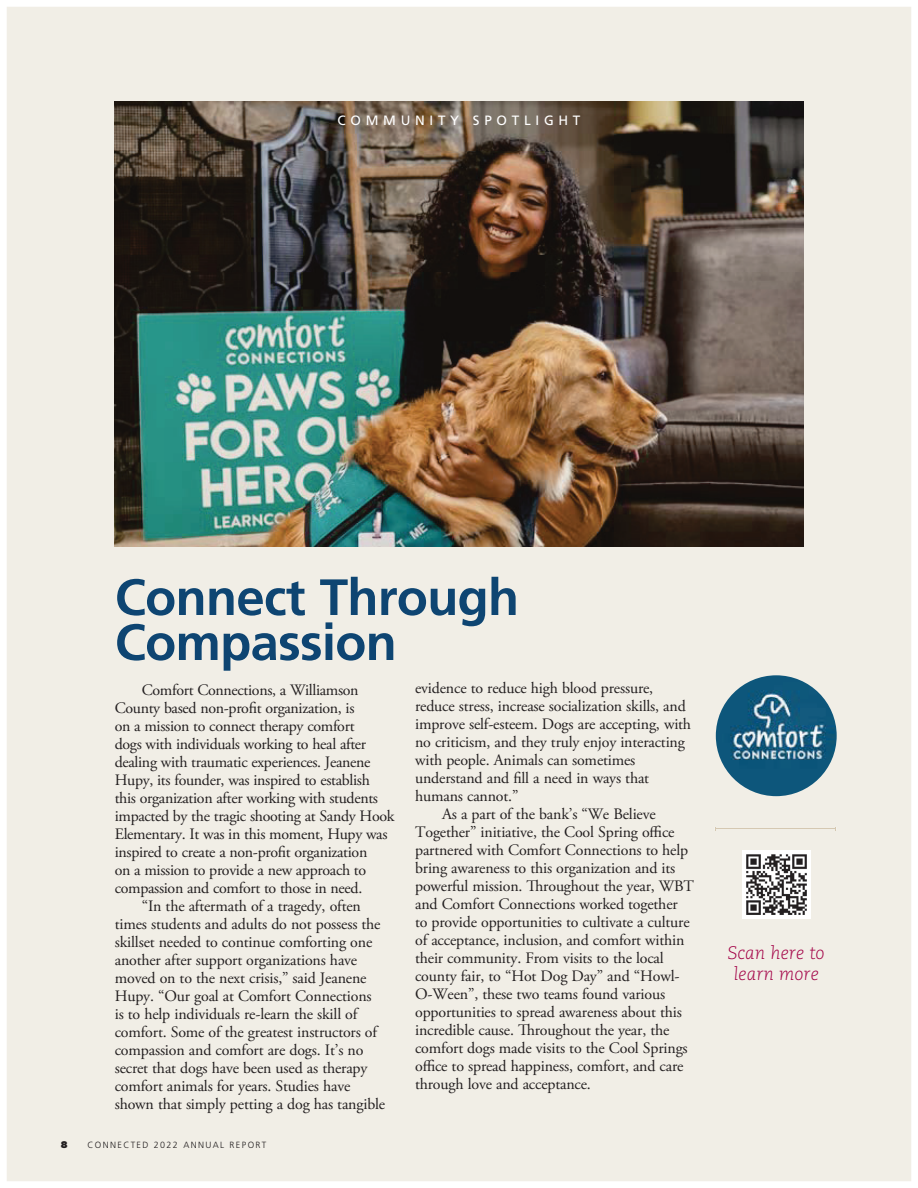
<style>
.page{position:relative;width:918px;height:1188px;background:#fff}
.page>*{position:absolute;margin:0;border:0;box-sizing:border-box;transform-origin:0 0}
.t1{font:700 51px/45px "Frutiger";letter-spacing:-.015em;color:#0e4572}
.t2{font:italic 300 18px/21px "Caecilia LT Pro 46";letter-spacing:.01em;color:#a30146;text-align:center}
.t3{font:15.9px "Adobe Garamond Pro";letter-spacing:-.01em;color:#231f20}
.t4{font:13.5px "Frutiger";letter-spacing:.35em;color:#fff}
.t5{font:300 9px "Frutiger";letter-spacing:.15em;color:#231f20}
.t6{font:800 9px "Futura";color:#231f20}
</style>
<div class="page">
<div style="left:7px;top:7px;width:904px;height:1174px;background:#f1eee6"></div>
<img style="left:115px;top:101px;width:688px;height:446px">
<hr style="left:716px;top:828px;width:120px;height:1px;background:#d5c8b2">
<img style="left:742px;top:850px;width:68px;height:68px">
<img style="left:716px;top:675px;width:121px;height:121px;border-radius:50%">
<p class="t4" style="left:338px;top:115px;width:244px">COMMUNITY SPOTLIGHT</p>
<h1 class="t1" style="left:115px;top:579px;width:406px">Connect Through<br>Compassion</h1>
<p class="t3" style="left:142px;top:683px;width:218px">Comfort Connections, a Williamson</p>
<p class="t3" style="left:115px;top:701px;width:241px">County based non-profit organization, is</p>
<p class="t3" style="left:115px;top:719px;width:241px">on a mission to connect therapy comfort</p>
<p class="t3" style="left:115px;top:737px;width:253px">dogs with individuals working to heal after</p>
<p class="t3" style="left:115px;top:755px;width:257px">dealing with traumatic experiences. Jeanene</p>
<p class="t3" style="left:115px;top:773px;width:257px">Hupy, its founder, was inspired to establish</p>
<p class="t3" style="left:115px;top:791px;width:265px">this organization after working with students</p>
<p class="t3" style="left:115px;top:809px;width:281px">impacted by the tragic shooting at Sandy Hook</p>
<p class="t3" style="left:115px;top:827px;width:274px">Elementary. It was in this moment, Hupy was</p>
<p class="t3" style="left:115px;top:845px;width:254px">inspired to create a non-profit organization</p>
<p class="t3" style="left:115px;top:863px;width:253px">on a mission to provide a new approach to</p>
<p class="t3" style="left:115px;top:881px;width:249px">compassion and comfort to those in need.</p>
<p class="t3" style="left:142px;top:899px;width:221px">“In the aftermath of a tragedy, often</p>
<p class="t3" style="left:115px;top:917px;width:267px">times students and adults do not possess the</p>
<p class="t3" style="left:115px;top:935px;width:259px">skillset needed to continue comforting one</p>
<p class="t3" style="left:115px;top:953px;width:244px">another after support organizations have</p>
<p class="t3" style="left:115px;top:971px;width:253px">moved on to the next crisis,” said Jeanene</p>
<p class="t3" style="left:115px;top:989px;width:259px">Hupy. “Our goal at Comfort Connections</p>
<p class="t3" style="left:115px;top:1007px;width:244px">is to help individuals re-learn the skill of</p>
<p class="t3" style="left:115px;top:1025px;width:264px">comfort. Some of the greatest instructors of</p>
<p class="t3" style="left:115px;top:1043px;width:250px">compassion and comfort are dogs. It’s no</p>
<p class="t3" style="left:115px;top:1061px;width:254px">secret that dogs have been used as therapy</p>
<p class="t3" style="left:115px;top:1079px;width:237px">comfort animals for years. Studies have</p>
<p class="t3" style="left:115px;top:1097px;width:272px">shown that simply petting a dog has tangible</p>
<p class="t6" style="left:61px;top:1141px;width:9px">8</p>
<p class="t5" style="left:88px;top:1141px;width:180px">CONNECTED 2022 ANNUAL REPORT</p>
<p class="t3" style="left:415px;top:682px;width:240px">evidence to reduce high blood pressure,</p>
<p class="t3" style="left:415px;top:700px;width:272px">reduce stress, increase socialization skills, and</p>
<p class="t3" style="left:415px;top:718px;width:278px">improve self-esteem. Dogs are accepting, with</p>
<p class="t3" style="left:415px;top:736px;width:271px">no criticism, and they truly enjoy interacting</p>
<p class="t3" style="left:415px;top:754px;width:222px">with people. Animals can sometimes</p>
<p class="t3" style="left:415px;top:772px;width:236px">understand and fill a need in ways that</p>
<p class="t3" style="left:415px;top:790px;width:105px">humans cannot.”</p>
<p class="t3" style="left:442px;top:808px;width:215px">As a part of the bank’s “We Believe</p>
<p class="t3" style="left:415px;top:826px;width:261px">Together” initiative, the Cool Spring office</p>
<p class="t3" style="left:415px;top:844px;width:275px">partnered with Comfort Connections to help</p>
<p class="t3" style="left:415px;top:862px;width:262px">bring awareness to this organization and its</p>
<p class="t3" style="left:415px;top:880px;width:280px">powerful mission. Throughout the year, WBT</p>
<p class="t3" style="left:415px;top:898px;width:264px">and Comfort Connections worked together</p>
<p class="t3" style="left:415px;top:916px;width:276px">to provide opportunities to cultivate a culture</p>
<p class="t3" style="left:415px;top:934px;width:271px">of acceptance, inclusion, and comfort within</p>
<p class="t3" style="left:415px;top:952px;width:250px">their community. From visits to the local</p>
<p class="t3" style="left:415px;top:970px;width:266px">county fair, to “Hot Dog Day” and “Howl-</p>
<p class="t3" style="left:415px;top:988px;width:252px">O-Ween”, these two teams found various</p>
<p class="t3" style="left:415px;top:1006px;width:268px">opportunities to spread awareness about this</p>
<p class="t3" style="left:415px;top:1024px;width:256px">incredible cause. Throughout the year, the</p>
<p class="t3" style="left:415px;top:1042px;width:274px">comfort dogs made visits to the Cool Springs</p>
<p class="t3" style="left:415px;top:1060px;width:270px">office to spread happiness, comfort, and care</p>
<p class="t3" style="left:415px;top:1078px;width:177px">through love and acceptance.</p>
<p class="t2" style="left:728px;top:943px;width:98px">Scan here to learn more</p>
</div>
